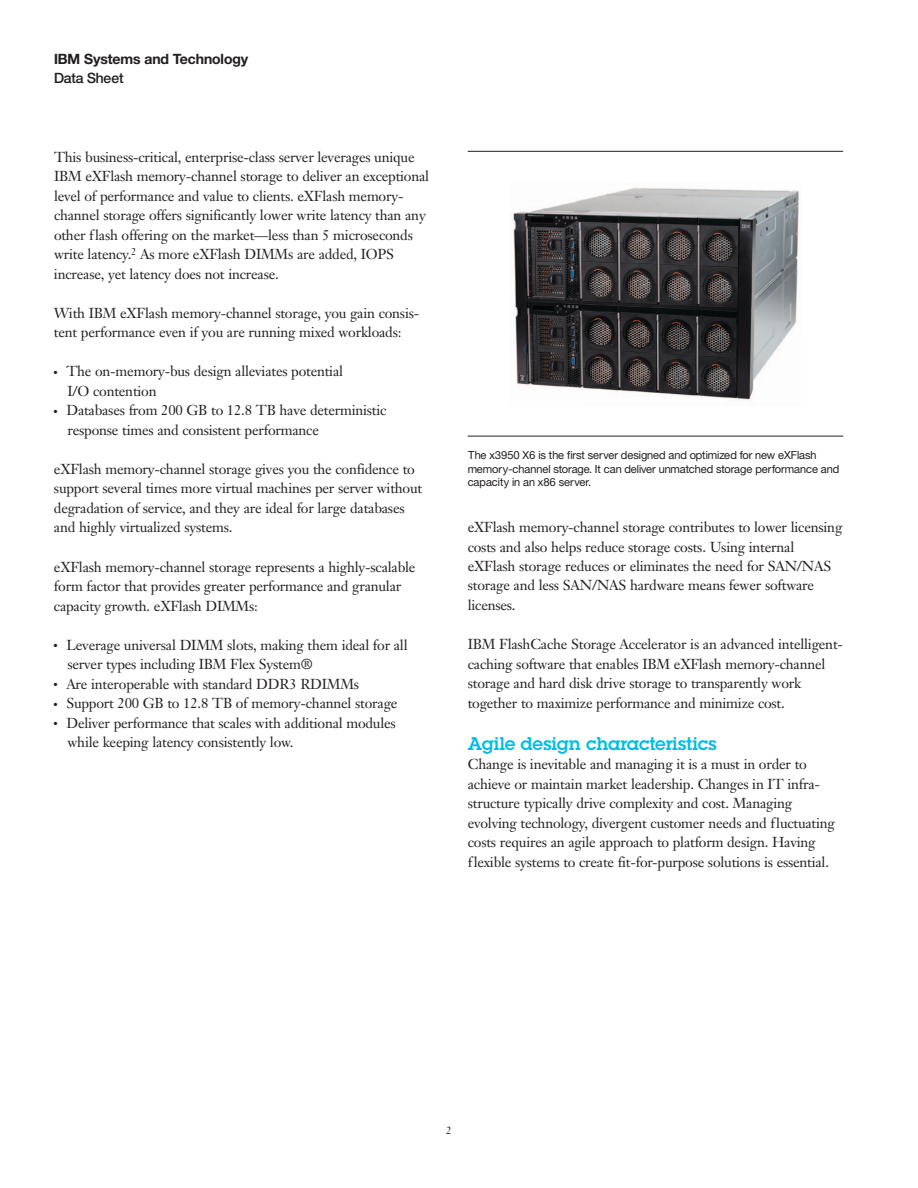
<style>
.page{position:relative;width:918px;height:1188px;background:#fff}
.page>*{position:absolute;margin:0;border:0;box-sizing:border-box;transform-origin:0 0}
.t1{font:600 18px "Lubalinfor IBM";color:#00bce4}
.t2{font:14.25px/19.5px "Janson Text LT Pro";letter-spacing:-.015em;color:#231f20}
.t3{font:700 14.25px "Helv Neuefor IBM";color:#231f20}
.t4{font:500 14.25px "Helv Neuefor IBM";letter-spacing:-.015em;color:#231f20}
.t5{font:11.25px/13.5px "Helv Neuefor IBM";letter-spacing:-.005em;color:#231f20}
.t6{font:10.5px "Janson Text LT Pro";color:#231f20}
</style>
<div class="page">
<hr style="left:468px;top:151px;width:375px;height:1px;background:#231f20">
<hr style="left:468px;top:436px;width:375px;height:1px;background:#231f20">
<img style="left:513px;top:187px;width:287px;height:213px">
<p class="t3" style="left:54px;top:50px;width:196px">IBM Systems and Technology</p>
<p class="t4" style="left:54px;top:70px;width:71px">Data Sheet</p>
<p class="t2" style="left:54px;top:147px;width:377px">This business-critical, enterprise-class server leverages unique IBM eXFlash memory-channel storage to deliver an exceptional level of performance and value to clients. eXFlash memory&shy;channel storage offers significantly lower write latency than any other flash offering on the market—less than 5 microseconds write latency.<sup>2</sup> As more eXFlash DIMMs are added, IOPS increase, yet latency does not increase.</p>
<p class="t2" style="left:54px;top:303px;width:367px">With IBM eXFlash memory-channel storage, you gain consis&shy;tent performance even if you are running mixed workloads:</p>
<p class="t2" style="left:66px;top:362px;width:322px">The on-memory-bus design alleviates potential<br>I/O contention<br>Databases from 200 GB to 12.8 TB have deterministic response times and consistent performance</p>
<p class="t2" style="left:54px;top:459px;width:370px">eXFlash memory-channel storage gives you the confidence to support several times more virtual machines per server without degradation of service, and they are ideal for large databases and highly virtualized systems.</p>
<p class="t2" style="left:54px;top:557px;width:363px">eXFlash memory-channel storage represents a highly-scalable form factor that provides greater performance and granular capacity growth. eXFlash DIMMs:</p>
<p class="t2" style="left:66px;top:635px;width:343px">Leverage universal DIMM slots, making them ideal for all server types including IBM Flex System®<br>Are interoperable with standard DDR3 RDIMMs Support 200 GB to 12.8 TB of memory-channel storage Deliver performance that scales with additional modules while keeping latency consistently low.</p>
<p class="t5" style="left:468px;top:448px;width:373px">The x3950 X6 is the first server designed and optimized for new eXFlash memory-channel storage. It can deliver unmatched storage performance and capacity in an x86 server.</p>
<p class="t2" style="left:468px;top:517px;width:376px">eXFlash memory-channel storage contributes to lower licensing costs and also helps reduce storage costs. Using internal eXFlash storage reduces or eliminates the need for SAN/NAS storage and less SAN/NAS hardware means fewer software licenses.</p>
<p class="t2" style="left:468px;top:634px;width:377px">IBM FlashCache Storage Accelerator is an advanced intelligent&shy;caching software that enables IBM eXFlash memory-channel storage and hard disk drive storage to transparently work together to maximize performance and minimize cost.</p>
<h2 class="t1" style="left:468px;top:731px;width:251px">Agile design characteristics</h2>
<p class="t2" style="left:468px;top:755px;width:369px">Change is inevitable and managing it is a must in order to achieve or maintain market leadership. Changes in IT infra&shy;structure typically drive complexity and cost. Managing evolving technology, divergent customer needs and fluctuating costs requires an agile approach to platform design. Having flexible systems to create fit-for-purpose solutions is essential.</p>
<p class="t6" style="left:446px;top:1124px;width:7px">2</p>
</div>
